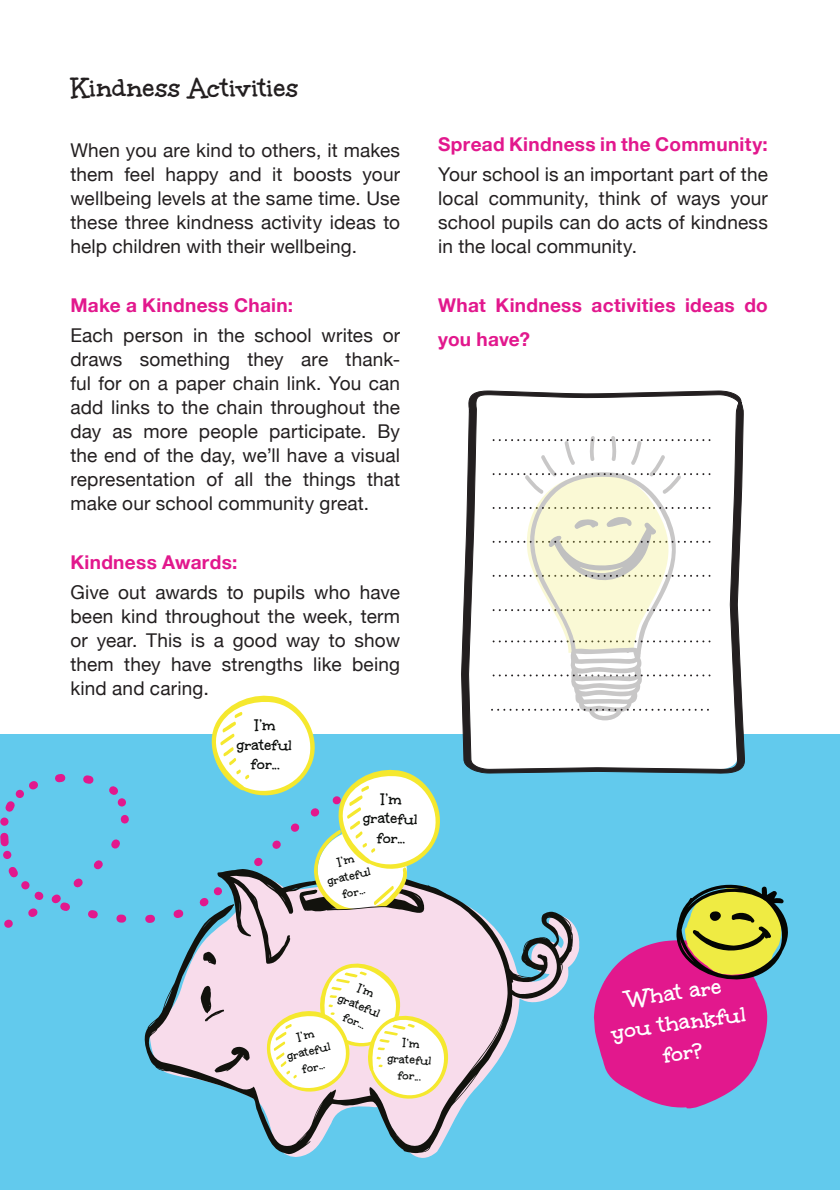
<style>
.page{position:relative;width:840px;height:1191px;background:#fff}
.page>*{position:absolute;margin:0;border:0;box-sizing:border-box;transform-origin:0 0}
.Page_Title{font:700 28px "Unkempt";letter-spacing:.005em;color:#231f20}
.Copy{font:700 24px/30px "Unkempt";color:#fff;text-align:center}
.Page_Title-2{font:19px/24px "Helvetica Neue";letter-spacing:.01em;color:#231f20;text-align:justify}
.Page_Title-3{font:700 19px/33.6px "Helvetica Neue";letter-spacing:.015em;color:#e2188d}
.t1{font:700 16.4px/19.6px "Unkempt";color:#0d0f0d;text-align:center}
.t2{font:700 16.2px/19.4px "Unkempt";color:#0d0f0d;text-align:center}
.t3{font:700 13px/16.4px "Unkempt";color:#0d0f0d}
.s1{font-size:20px}
</style>
<div class="page">
<div style="left:0;top:734px;width:839px;height:456px;background:#62caed"></div>
<svg style="left:461px;top:390px;width:283px;height:384px"></svg>
<svg style="left:144px;top:893px;width:428px;height:261px"></svg>
<svg style="left:214px;top:1046px;width:37px;height:26px"></svg>
<svg style="left:593px;top:884px;width:195px;height:224px"></svg>
<svg style="left:491px;top:435px;width:219px;height:285px"></svg>
<svg style="left:0;top:695px;width:446px;height:239px"></svg>
<svg style="left:260px;top:960px;width:194px;height:145px;background:#f6e8da"></svg>
<p class="Page_Title" style="left:70px;top:71px;width:229px">Kindness Activities</p>
<p class="Page_Title-2" style="left:70px;top:139px;width:331px">When you are kind to others, it makes them feel happy and it boosts your wellbeing levels at the same time. Use these three kindness activity ideas to help children with their wellbeing.</p>
<p class="Page_Title-3" style="left:70px;top:289px;width:224px">Make a Kindness Chain:</p>
<p class="Page_Title-2" style="left:70px;top:324px;width:331px">Each person in the school writes or draws something they are thank&shy;ful for on a paper chain link. You can add links to the chain throughout the day as more people participate. By the end of the day, we’ll have a visual representation of all the things that make our school community great.</p>
<p class="Page_Title-3" style="left:70px;top:546px;width:168px">Kindness Awards:</p>
<p class="Page_Title-2" style="left:70px;top:581px;width:331px">Give out awards to pupils who have been kind throughout the week, term or year. This is a good way to show them they have strengths like being kind and caring<span class="s1">.</span></p>
<p class="t1" style="left:236px;top:715px;width:57px">I’m grateful for...</p>
<p class="t2" style="left:363px;top:789px;width:56px;rotate:1deg">I’m grateful for...</p>
<p class="t3" style="left:325px;top:874px;width:46px;rotate:-14deg">grateful</p>
<p class="t3" style="left:340px;top:886px;width:25px;rotate:-13deg">for...</p>
<p class="Page_Title-3" style="left:438px;top:128px;width:331px">Spread Kindness in the Community:</p>
<p class="Page_Title-2" style="left:438px;top:163px;width:331px">Your school is an important part of the local community, think of ways your school pupils can do acts of kindness in the local community.</p>
<p class="Page_Title-3" style="left:438px;top:289px;width:331px">What Kindness activities ideas do you have?</p>
<p class="t3" style="left:341px;top:990px;width:46px;rotate:21deg">grateful</p>
<p class="t3" style="left:346px;top:1009px;width:25px;rotate:21deg">for...</p>
<p class="t3" style="left:285px;top:1048px;width:46px;rotate:-14deg">grateful</p>
<p class="t3" style="left:300px;top:1061px;width:25px;rotate:-13deg">for...</p>
<p class="t3" style="left:389px;top:1033px;width:33px;text-indent:15px;rotate:4deg">I’m grat</p>
<p class="t3" style="left:399px;top:1051px;width:34px;text-indent:11px;rotate:3deg">eful for.</p>
<p class="Copy" style="left:604px;top:987px;width:138px;rotate:-8deg">What are you thankful for?</p>
</div>
